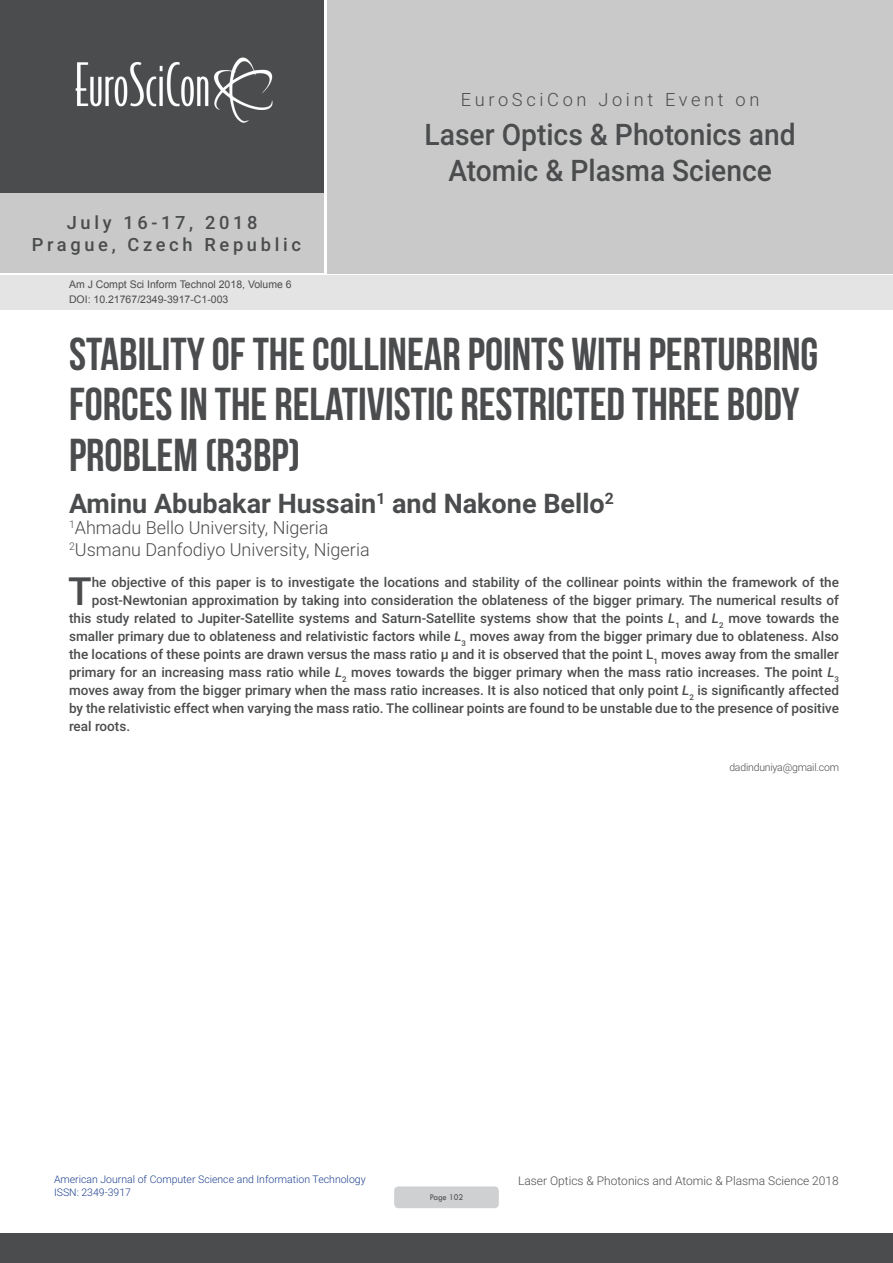
<style>
.page{position:relative;width:893px;height:1263px;background:#fff}
.page>*{position:absolute;margin:0;border:0;box-sizing:border-box;transform-origin:0 0}
.t1{font:46.05px/50.7px "Bebas Neue";color:#4b4c4d}
.Abstract{font:500 38.85px "Roboto";color:#4b4c4d}
.t2{font:500 29.7px/35.5px "Roboto";color:#4b4c4d;text-align:center;scale:.95 1}
.t3{font:700 27px "Roboto";color:#4b4c4d}
.t4{font:500 18.3px/21.9px "Roboto";letter-spacing:.2em;color:#4b4c4d;text-align:center}
.t5{font:300 18.3px "Roboto";letter-spacing:.2em;color:#4b4c4d}
.t6{font:300 18px "Roboto";color:#4b4c4d}
.Abstract-2{font:500 13.5px "Roboto";color:#4b4c4d}
.t7{font:300 12px "Roboto";color:#4b4c4d}
.t8{font:300 10.5px/12.6px "Roboto";color:#1e418e}
.t9{font:10.5px "Arial";color:#4b4c4d}
.Biography{font:300 10.5px "Roboto";letter-spacing:-.02em;color:#4b4c4d}
.t10{font:9px "Tw Cen";letter-spacing:-.01em;color:#4b4c4d;scale:.95 1}
.s1{font-style:italic}
</style>
<div class="page">
<div style="left:0;top:0;width:323px;height:193px;background:#4b4c4d"></div>
<div style="left:1px;top:193px;width:323px;height:80px;background:#c9c9c9"></div>
<div style="left:327px;top:0;width:566px;height:273px;background:#c9c9c9"></div>
<img style="left:75px;top:57px;width:198px;height:66px">
<div style="left:0;top:1233px;width:893px;height:30px;background:#4b4c4d"></div>
<div style="left:1px;top:275px;width:892px;height:35px;background:#e4e4e4"></div>
<div style="left:394px;top:1186px;width:105px;height:22px;background:#cfd0d2;border-radius:4px"></div>
<h3 class="t4" style="left:32px;top:211px;width:271px">July 16-17, 2018<br>Prague, Czech Republic</h3>
<p class="t9" style="left:69px;top:278px;width:224px">Am J Compt Sci Inform Technol 2018, Volume 6</p>
<p class="t9" style="left:69px;top:292px;width:161px">DOI: 10.21767/2349-3917-C1-003</p>
<h3 class="t5" style="left:461px;top:87px;width:300px">EuroSciCon Joint Event on</h3>
<h3 class="t2" style="left:425px;top:116px;width:392px">Laser Optics &amp; Photonics and<br>Atomic &amp; Plasma Science</h3>
<p class="t1" style="left:69px;top:328px;width:751px">STABILITY OF THE COLLINEAR POINTS WITH PERTURBING<br>FORCES IN THE RELATIVISTIC RESTRICTED THREE BODY<br>PROBLEM (R3BP)</p>
<p class="t3" style="left:69px;top:484px;width:546px">Aminu Abubakar Hussain<sup>1</sup> and Nakone Bello<sup>2</sup></p>
<p class="t6" style="left:69px;top:515px;width:261px"><sup>1</sup>Ahmadu Bello University, Nigeria</p>
<p class="t6" style="left:69px;top:537px;width:302px"><sup>2</sup>Usmanu Danfodiyo University, Nigeria</p>
<p class="Abstract" style="left:68px;top:564px;width:25px">T</p>
<p class="Abstract-2" style="left:92px;top:573px;width:749px">he objective of this paper is to investigate the locations and stability of the collinear points within the framework of the</p>
<p class="Abstract-2" style="left:92px;top:591px;width:749px">post-Newtonian approximation by taking into consideration the oblateness of the bigger primary. The numerical results of</p>
<p class="Abstract-2" style="left:69px;top:609px;width:771px">this study related to Jupiter-Satellite systems and Saturn-Satellite systems show that the points <span class="s1">L</span><sub>1</sub> and <span class="s1">L</span><sub>2</sub> move towards the</p>
<p class="Abstract-2" style="left:69px;top:627px;width:771px">smaller primary due to oblateness and relativistic factors while <span class="s1">L</span><sub>3</sub> moves away from the bigger primary due to oblateness. Also</p>
<p class="Abstract-2" style="left:69px;top:645px;width:771px">the locations of these points are drawn versus the mass ratio µ and it is observed that the point L<sub>1</sub> moves away from the smaller</p>
<p class="Abstract-2" style="left:69px;top:663px;width:771px">primary for an increasing mass ratio while <span class="s1">L</span><sub>2</sub> moves towards the bigger primary when the mass ratio increases. The point <span class="s1">L</span><sub>3</sub></p>
<p class="Abstract-2" style="left:69px;top:681px;width:771px">moves away from the bigger primary when the mass ratio increases. It is also noticed that only point <span class="s1">L</span><sub>2</sub> is significantly affected</p>
<p class="Abstract-2" style="left:69px;top:699px;width:771px">by the relativistic effect when varying the mass ratio. The collinear points are found to be unstable due to the presence of positive</p>
<p class="Abstract-2" style="left:69px;top:717px;width:63px">real roots.</p>
<p class="Biography" style="left:729px;top:759px;width:111px">dadinduniya@gmail.com</p>
<p class="t8" style="left:54px;top:1173px;width:313px">American Journal of Computer Science and Information Technology<br>ISSN: 2349-3917</p>
<p class="t10" style="left:430px;top:1192px;width:36px">Page 102</p>
<p class="t7" style="left:518px;top:1172px;width:322px">Laser Optics &amp; Photonics and Atomic &amp; Plasma Science 2018</p>
</div>
